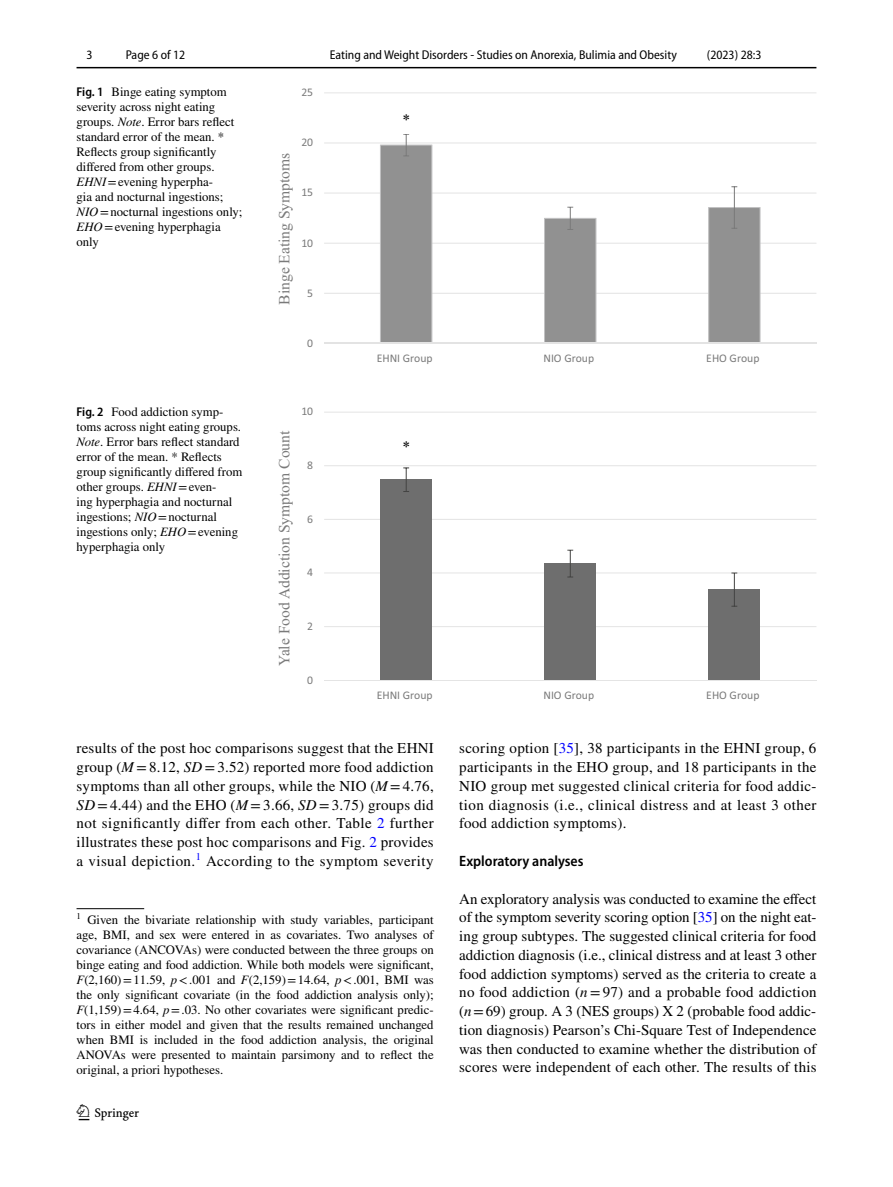
<style>
.page{position:relative;width:893px;height:1187px;background:#fff}
.page>*{position:absolute;margin:0;border:0;box-sizing:border-box;transform-origin:0 0}
.t1{font:22.5px "Springnew";color:#000}
.t2{font:15.6px "Times New Roman PSMT2";color:#7a7a7a}
.t3{font:15.6px "Times New Roman";color:#7a7a7a}
.t4{font:15.6px "Times New Roman";color:#000}
.t5{font:15.6px "Times New Roman PSMT2";color:#000}
.t6{font:15px/18.8px "STIX";letter-spacing:.02em;color:#000;text-align:justify}
.t7{font:600 semi-condensed 15px "Myriad Pro";color:#000}
.t8{font:12.75px/15px "STIX";color:#000}
.t9{font:semi-condensed 12.75px "Myriad Pro";color:#000}
.t10{font:11.7px "Calibri";color:#7a7a7a}
.t11{font:11.7px "Calibri 2";color:#7a7a7a}
.s1{font-family:"Myriad Pro";font-weight:600;font-stretch:semi-condensed}
.s2{font-style:italic}
.s3{color:#00f}
</style>
<div class="page">
<hr style="left:77px;top:67px;width:739px;height:1px;background:#000">
<hr style="left:324px;top:92px;width:492px;height:1px;background:#e3e3e3">
<hr style="left:324px;top:142px;width:492px;height:1px;background:#e3e3e3">
<hr style="left:324px;top:192px;width:492px;height:1px;background:#e3e3e3">
<hr style="left:324px;top:243px;width:492px;height:1px;background:#e3e3e3">
<hr style="left:324px;top:293px;width:492px;height:1px;background:#e3e3e3">
<svg style="left:380px;top:144px;width:380px;height:199px"></svg>
<svg style="left:403px;top:134px;width:6px;height:22px"></svg>
<svg style="left:567px;top:207px;width:6px;height:23px"></svg>
<svg style="left:731px;top:186px;width:6px;height:43px"></svg>
<hr style="left:324px;top:343px;width:492px;height:1px;background:#e3e3e3">
<hr style="left:324px;top:411px;width:492px;height:1px;background:#e4e4e4">
<hr style="left:324px;top:465px;width:492px;height:1px;background:#e4e4e4">
<hr style="left:324px;top:519px;width:492px;height:1px;background:#e4e4e4">
<hr style="left:324px;top:572px;width:492px;height:1px;background:#e4e4e4">
<hr style="left:324px;top:626px;width:492px;height:1px;background:#e4e4e4">
<div style="left:380px;top:479px;width:52px;height:201px;background:#6e6e6e"></div>
<div style="left:545px;top:563px;width:51px;height:117px;background:#6e6e6e"></div>
<div style="left:709px;top:589px;width:51px;height:91px;background:#6e6e6e"></div>
<svg style="left:403px;top:467px;width:6px;height:25px"></svg>
<svg style="left:567px;top:549px;width:6px;height:28px"></svg>
<svg style="left:731px;top:572px;width:6px;height:34px"></svg>
<hr style="left:324px;top:679px;width:492px;height:1px;background:#e4e4e4">
<hr style="left:77px;top:908px;width:67px;height:1px;background:#000">
<p class="t9" style="left:87px;top:48px;width:8px">3</p>
<p class="t9" style="left:126px;top:48px;width:61px">Page 6 of 12</p>
<p class="t8" style="left:77px;top:85px;width:167px"><span class="s1">Fig. 1</span> Binge eating symptom severity across night eating groups. <span class="s2">Note</span>. Error bars reflect standard error of the mean. *<br>Reflects group significantly differed from other groups.<br><span class="s2">EHNI</span>=evening hyperpha-<br>gia and nocturnal ingestions;<br><span class="s2">NIO</span>=nocturnal ingestions only;<br><span class="s2">EHO</span>=evening hyperphagia only</p>
<p class="t8" style="left:77px;top:404px;width:167px"><span class="s1">Fig. 2</span> Food addiction symp&shy;toms across night eating groups.<br><span class="s2">Note</span>. Error bars reflect standard error of the mean. * Reflects group significantly differed from other groups. <span class="s2">EHNI</span>=even-<br>ing hyperphagia and nocturnal ingestions; <span class="s2">NIO</span>=nocturnal ingestions only; <span class="s2">EHO</span>=evening hyperphagia only</p>
<p class="t10" style="left:301px;top:84px;width:13px">25</p>
<p class="t3" style="left:278px;top:304px;width:153px;rotate:-90deg">Binge Eating Symptoms</p>
<p class="t10" style="left:301px;top:134px;width:13px">20</p>
<p class="t10" style="left:301px;top:184px;width:13px">15</p>
<p class="t10" style="left:301px;top:234px;width:13px">10</p>
<p class="t10" style="left:307px;top:284px;width:7px">5</p>
<p class="t10" style="left:307px;top:335px;width:7px">0</p>
<p class="t11" style="left:301px;top:403px;width:13px">10</p>
<p class="t9" style="left:330px;top:48px;width:349px">Eating and Weight Disorders - Studies on Anorexia, Bulimia and Obesity</p>
<p class="t9" style="left:707px;top:48px;width:56px">(2023) 28:3</p>
<p class="t4" style="left:403px;top:114px;width:9px">*</p>
<p class="t10" style="left:377px;top:350px;width:57px">EHNI Group</p>
<p class="t10" style="left:543px;top:350px;width:52px">NIO Group</p>
<p class="t10" style="left:706px;top:350px;width:55px">EHO Group</p>
<p class="t2" style="left:278px;top:666px;width:237px;rotate:-90deg">Yale Food Addiction Symptom Count</p>
<p class="t5" style="left:403px;top:441px;width:9px">*</p>
<p class="t11" style="left:307px;top:457px;width:7px">8</p>
<p class="t11" style="left:307px;top:510px;width:7px">6</p>
<p class="t11" style="left:307px;top:564px;width:7px">4</p>
<p class="t11" style="left:307px;top:618px;width:7px">2</p>
<p class="t11" style="left:307px;top:671px;width:7px">0</p>
<p class="t11" style="left:377px;top:686px;width:57px">EHNI Group</p>
<p class="t11" style="left:543px;top:686px;width:52px">NIO Group</p>
<p class="t11" style="left:706px;top:686px;width:55px">EHO Group</p>
<p class="t6" style="left:77px;top:740px;width:359px">results of the post hoc comparisons suggest that the EHNI group (<span class="s2">M</span> =8.12, <span class="s2">SD</span> =3.52) reported more food addiction symptoms than all other groups, while the NIO (<span class="s2">M</span> =4.76, <span class="s2">SD</span> =4.44) and the EHO (<span class="s2">M</span> =3.66, <span class="s2">SD</span> =3.75) groups did not significantly differ from each other. Table <span class="s3">2</span> further illustrates these post hoc comparisons and Fig. <span class="s3">2</span> provides a visual depiction.<sup>1</sup> According to the symptom severity</p>
<p class="t6" style="left:459px;top:740px;width:359px">scoring option [<span class="s3">35</span>], 38 participants in the EHNI group, 6 participants in the EHO group, and 18 participants in the NIO group met suggested clinical criteria for food addic&shy;tion diagnosis (i.e., clinical distress and at least 3 other food addiction symptoms).</p>
<p class="t7" style="left:459px;top:852px;width:126px">Exploratory analyses</p>
<p class="t6" style="left:459px;top:890px;width:359px">An exploratory analysis was conducted to examine the effect of the symptom severity scoring option [<span class="s3">35</span>] on the night eat&shy;ing group subtypes. The suggested clinical criteria for food addiction diagnosis (i.e., clinical distress and at least 3 other food addiction symptoms) served as the criteria to create a no food addiction (<span class="s2">n</span>=97) and a probable food addiction (<span class="s2">n</span>=69) group. A 3 (NES groups) X 2 (probable food addic&shy;tion diagnosis) Pearson’s Chi-Square Test of Independence was then conducted to examine whether the distribution of scores were independent of each other. The results of this</p>
<p class="t8" style="left:77px;top:912px;width:359px;text-align:justify"><sup>1</sup> Given the bivariate relationship with study variables, participant age, BMI, and sex were entered in as covariates. Two analyses of covariance (ANCOVAs) were conducted between the three groups on binge eating and food addiction. While both models were significant, <span class="s2">F</span>(2,160)=11.59, <span class="s2">p</span>&lt;.001 and <span class="s2">F</span>(2,159)=14.64, <span class="s2">p</span>&lt;.001, BMI was the only significant covariate (in the food addiction analysis only); <span class="s2">F</span>(1,159)=4.64, <span class="s2">p</span>=.03. No other covariates were significant predic&shy;tors in either model and given that the results remained unchanged when BMI is included in the food addiction analysis, the original ANOVAs were presented to maintain parsimony and to reflect the original, a priori hypotheses.</p>
<h1 class="t1" style="left:79px;top:1104px;width:62px">1 3</h1>
</div>
